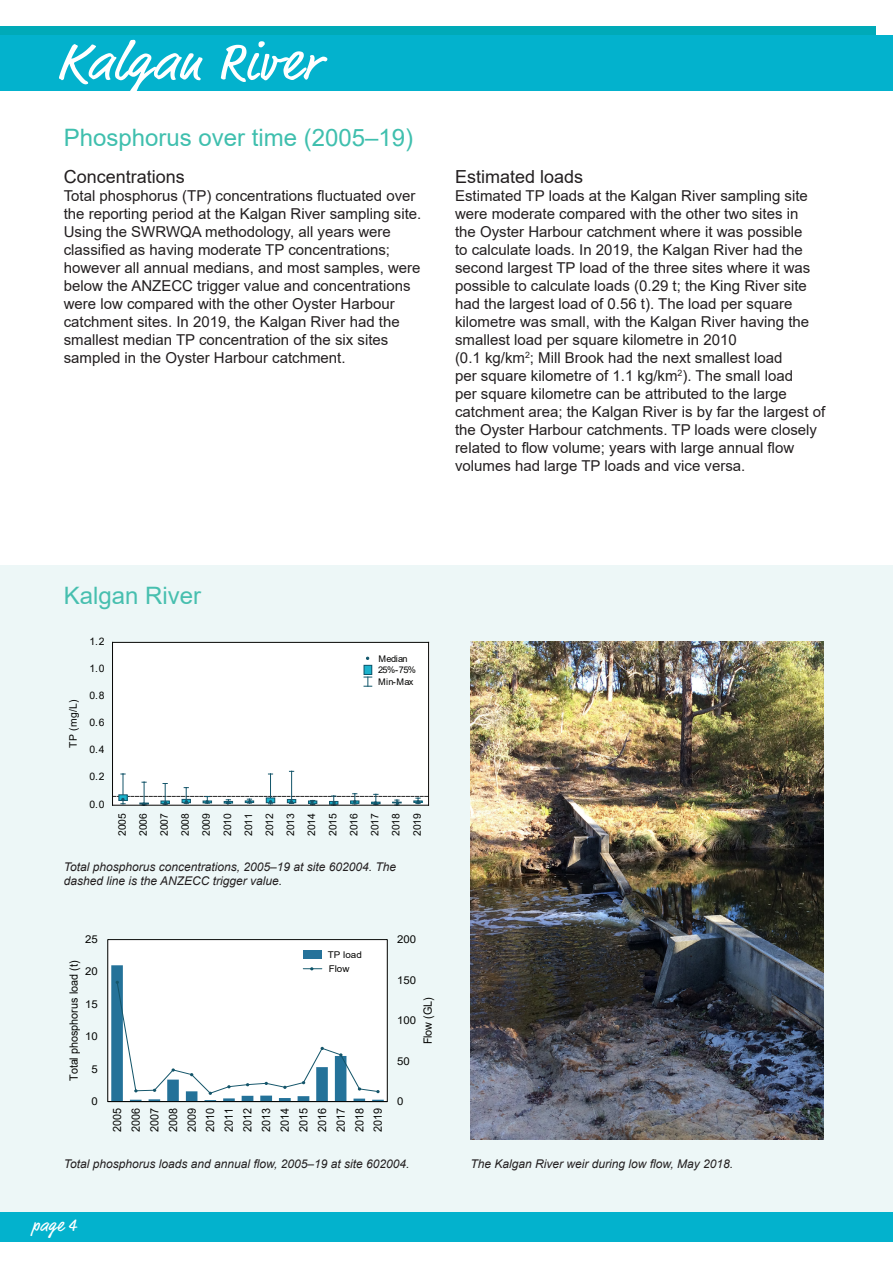
<style>
.page{position:relative;width:893px;height:1263px;background:#fff}
.page>*{position:absolute;margin:0;border:0;box-sizing:border-box;transform-origin:0 0}
.t1{font:54px "Market Web";letter-spacing:.03em;color:#fff}
.heading1{font:24px "Arial";color:#3fbfae}
.body_copy{font:24px "Arial";color:#47bfaf}
.sub-heading{font:18px "Arial";color:#231f20}
.t2{font:18px "Market Web";color:#fff}
.body_copy-2{font:15px/18px "Arial";color:#231f20}
.t3{font:italic 12px/14.4px "Arial";color:#231f20}
.t4{font:11.4px/18.6px "Arial";letter-spacing:-.005em;color:#040503;text-align:justify;scale:.95 1}
.t5{font:10.8px "Arial";letter-spacing:-.005em;color:#040503;scale:1.05 1}
.t6{font:10.35px/21px "Arial";color:#040503;text-align:justify}
.t7{font:9.3px/14px "Arial";color:#050504;scale:1.06 1}
.t8{font:9.15px/11.7px "Arial";letter-spacing:-.055em;color:#050504}
</style>
<div class="page">
<div style="left:0;top:566px;width:893px;height:646px;background:#edf7f7"></div>
<div style="left:0;top:27px;width:875px;height:64px;background:#00aab8"></div>
<div style="left:0;top:35px;width:893px;height:56px;background:#03b2cd"></div>
<div style="left:113px;top:642px;width:317px;height:164px;background:#fff"></div>
<hr style="left:123px;top:774px;width:1px;height:30px;background:#14556a">
<hr style="left:270px;top:774px;width:1px;height:30px;background:#14556a">
<hr style="left:291px;top:771px;width:1px;height:32px;background:#14556a">
<svg style="left:113px;top:782px;width:315px;height:23px"></svg>
<hr style="left:113px;top:805px;width:316px;height:1px;background:#040503">
<hr style="left:113px;top:642px;width:316px;height:1px;background:#040503">
<hr style="left:112px;top:642px;width:1px;height:163px;background:#040503">
<hr style="left:428px;top:642px;width:1px;height:163px;background:#040503">
<div style="left:364px;top:665px;width:8px;height:9px;background:#1cb2cc"></div>
<div style="left:364px;top:665px;width:8px;height:10px;border:1px solid #10566b"></div>
<svg style="left:364px;top:677px;width:8px;height:10px"></svg>
<div style="left:108px;top:939px;width:279px;height:162px;background:#fff"></div>
<div style="left:107px;top:939px;width:281px;height:163px;border:1px solid #040503"></div>
<hr style="left:108px;top:1101px;width:279px;height:1px;background:#040503">
<div style="left:303px;top:950px;width:19px;height:9px;background:#25729a"></div>
<svg style="left:111px;top:965px;width:273px;height:136px"></svg>
<div style="left:0;top:1212px;width:893px;height:30px;background:#03b2cd"></div>
<img style="left:470px;top:642px;width:353px;height:498px">
<p class="t1" style="left:57px;top:30px;width:264px">Kalgan River</p>
<p class="heading1" style="left:64px;top:121px;width:351px">Phosphorus over time (2005–19)</p>
<p class="sub-heading" style="left:64px;top:164px;width:123px">Concentrations</p>
<p class="body_copy-2" style="left:64px;top:187px;width:359px">Total phosphorus (TP) concentrations fluctuated over the reporting period at the Kalgan River sampling site.<br>Using the SWRWQA methodology, all years were classified as having moderate TP concentrations; however all annual medians, and most samples, were below the ANZECC trigger value and concentrations were low compared with the other Oyster Harbour catchment sites. In 2019, the Kalgan River had the smallest median TP concentration of the six sites sampled in the Oyster Harbour catchment.</p>
<p class="sub-heading" style="left:455px;top:164px;width:130px">Estimated loads</p>
<p class="body_copy-2" style="left:455px;top:187px;width:372px">Estimated TP loads at the Kalgan River sampling site were moderate compared with the other two sites in<br>the Oyster Harbour catchment where it was possible<br>to calculate loads. In 2019, the Kalgan River had the second largest TP load of the three sites where it was possible to calculate loads (0.29 t; the King River site had the largest load of 0.56 t). The load per square kilometre was small, with the Kalgan River having the smallest load per square kilometre in 2010<br>(0.1 kg/km<sup>2</sup>; Mill Brook had the next smallest load<br>per square kilometre of 1.1 kg/km<sup>2</sup>). The small load<br>per square kilometre can be attributed to the large catchment area; the Kalgan River is by far the largest of the Oyster Harbour catchments. TP loads were closely related to flow volume; years with large annual flow volumes had large TP loads and vice versa.</p>
<p class="body_copy" style="left:64px;top:579px;width:139px">Kalgan River</p>
<p class="t6" style="left:63px;top:748px;width:50px;rotate:-90deg">TP (mg/L)</p>
<p class="t6" style="left:89px;top:630px;width:17px">1.2</p>
<p class="t6" style="left:89px;top:658px;width:17px">1.0</p>
<p class="t6" style="left:89px;top:685px;width:17px">0.8</p>
<p class="t6" style="left:89px;top:712px;width:17px">0.6</p>
<p class="t6" style="left:89px;top:739px;width:17px">0.4</p>
<p class="t6" style="left:89px;top:766px;width:17px">0.2</p>
<p class="t6" style="left:89px;top:793px;width:17px">0.0</p>
<p class="t8" style="left:378px;top:652px;width:39px">Median<br>25%-75%<br>Min-Max</p>
<p class="t6" style="left:111px;top:836px;width:24px;rotate:-90deg">2005<br>2006<br>2007<br>2008<br>2009<br>2010<br>2011<br>2012<br>2013<br>2014<br>2015<br>2016<br>2017<br>2018<br>2019</p>
<p class="t3" style="left:64px;top:859px;width:334px">Total phosphorus concentrations, 2005–19 at site 602004. The dashed line is the ANZECC trigger value.</p>
<p class="t5" style="left:85px;top:932px;width:14px">25</p>
<p class="t4" style="left:65px;top:1081px;width:129px;rotate:-90deg">Total phosphorus load (t)</p>
<p class="t7" style="left:328px;top:947px;width:33px">TP load<br>Flow</p>
<p class="t5" style="left:85px;top:964px;width:14px">20</p>
<p class="t5" style="left:85px;top:996px;width:14px">15</p>
<p class="t5" style="left:85px;top:1029px;width:14px">10</p>
<p class="t5" style="left:92px;top:1061px;width:8px">5</p>
<p class="t5" style="left:92px;top:1094px;width:8px">0</p>
<p class="t4" style="left:108px;top:1132px;width:27px;rotate:-90deg">2005<br>2006<br>2007<br>2008<br>2009<br>2010<br>2011<br>2012<br>2013<br>2014<br>2015<br>2016<br>2017<br>2018<br>2019</p>
<p class="t5" style="left:397px;top:932px;width:20px">200</p>
<p class="t5" style="left:397px;top:972px;width:20px">150</p>
<p class="t4" style="left:419px;top:1044px;width:51px;rotate:-90deg">Flow (GL)</p>
<p class="t5" style="left:397px;top:1013px;width:20px">100</p>
<p class="t5" style="left:397px;top:1053px;width:14px">50</p>
<p class="t5" style="left:397px;top:1094px;width:8px">0</p>
<p class="t3" style="left:64px;top:1157px;width:347px">Total phosphorus loads and annual flow, 2005–19 at site 602004.</p>
<p class="t3" style="left:470px;top:1157px;width:264px">The Kalgan River weir during low flow, May 2018.</p>
<p class="t2" style="left:32px;top:1215px;width:46px">page 4</p>
</div>
